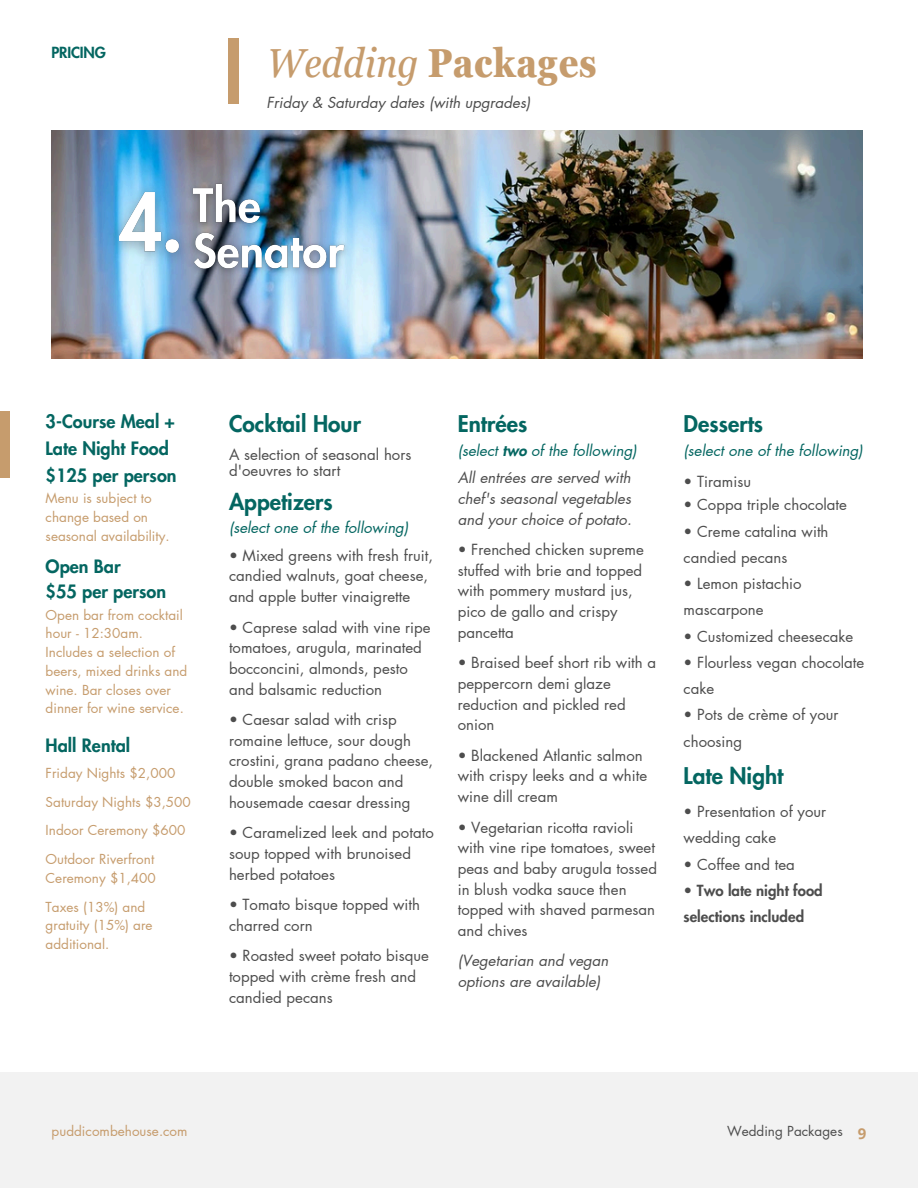
<style>
.page{position:relative;width:918px;height:1188px;background:#fff}
.page>*{position:absolute;margin:0;border:0;box-sizing:border-box;transform-origin:0 0}
.t1{font:700 condensed 40.5px "Georgia Pro";color:#c69c6d}
.t2{font:800 22.5px "Futura LT Pro";color:#046661}
.t3{font:800 18px/26.8px "Futura LT Pro";color:#046661}
.t4{font:15px/20.5px "Futura LT Pro";color:#4d4d4d}
.t5{font:italic 15px/20.5px "Futura LT Pro";color:#4d4d4d;text-align:justify}
.t6{font:italic 15px "Futura LT Pro";color:#046661}
.t7{font:800 15px/26.2px "Futura LT Pro";color:#4d4d4d}
.t8{font:800 15px "Futura LT Pro";letter-spacing:-.015em;color:#046661}
.t9{font:700 15px "Open Sans";color:#c69c6d}
.t10{font:13.5px/18.8px "Futura LT Pro";color:#c69c6d}
.t11{font:13.5px "Futura LT Pro";color:#4d4d4d}
.s1{font-weight:400;font-style:italic}
.s2{font-weight:800}
.s3{font-weight:400}
</style>
<div class="page">
<div style="left:0;top:1072px;width:918px;height:116px;background:#f2f2f2"></div>
<div style="left:0;top:412px;width:10px;height:66px;background:#c69c6d"></div>
<img style="left:52px;top:130px;width:811px;height:228px">
<img style="left:182px;top:173px;width:174px;height:109px">
<img style="left:100px;top:175px;width:100px;height:101px">
<div style="left:229px;top:38px;width:10px;height:66px;background:#c69c6d"></div>
<h4 class="t8" style="left:52px;top:46px;width:56px">PRICING</h4>
<p class="t1" style="left:267px;top:40px;width:331px"><span class="s1">Wedding</span> Packages</p>
<p class="t5" style="left:267px;top:92px;width:265px">Friday &amp; Saturday dates (with upgrades)</p>
<p class="t3" style="left:46px;top:409px;width:132px">3-Course Meal +<br>Late Night Food $125 per person</p>
<p class="t10" style="left:46px;top:490px;width:126px">Menu is subject to change based on seasonal availability.</p>
<h4 class="t3" style="left:46px;top:555px;width:122px;line-height:25px">Open Bar<br>$55 per person</h4>
<h4 class="t10" style="left:46px;top:606px;width:143px">Open bar from cocktail hour - 12:30am.<br>Includes a selection of beers, mixed drinks and wine. Bar closes over dinner for wine service.</h4>
<h4 class="t3" style="left:46px;top:732px;width:86px">Hall Rental</h4>
<h4 class="t10" style="left:46px;top:764px;width:131px">Friday Nights $2,000</h4>
<h4 class="t10" style="left:46px;top:793px;width:147px">Saturday Nights $3,500</h4>
<h4 class="t10" style="left:46px;top:822px;width:141px">Indoor Ceremony $600</h4>
<h4 class="t10" style="left:46px;top:850px;width:112px">Outdoor Riverfront<br>Ceremony $1,400</h4>
<h4 class="t10" style="left:46px;top:898px;width:108px">Taxes (13%) and gratuity (15%) are additional.</h4>
<h4 class="t2" style="left:229px;top:414px;width:133px">Cocktail Hour</h4>
<h4 class="t4" style="left:229px;top:447px;width:184px;line-height:16.2px">A selection of seasonal hors d'oeuvres to start</h4>
<h4 class="t2" style="left:229px;top:491px;width:105px">Appetizers</h4>
<h4 class="t6" style="left:229px;top:521px;width:181px">(select one of the following)</h4>
<h4 class="t4" style="left:229px;top:546px;width:206px">• Mixed greens with fresh fruit, candied walnuts, goat cheese, and apple butter vinaigrette</h4>
<h4 class="t4" style="left:229px;top:618px;width:203px">• Caprese salad with vine ripe tomatoes, arugula, marinated bocconcini, almonds, pesto and balsamic reduction</h4>
<h4 class="t4" style="left:229px;top:710px;width:206px">• Caesar salad with crisp romaine lettuce, sour dough crostini, grana padano cheese, double smoked bacon and housemade caesar dressing</h4>
<h4 class="t4" style="left:229px;top:823px;width:206px">• Caramelized leek and potato soup topped with brunoised herbed potatoes</h4>
<h4 class="t4" style="left:229px;top:895px;width:193px">• Tomato bisque topped with</h4>
<h4 class="t4" style="left:229px;top:916px;width:85px">charred corn</h4>
<h4 class="t4" style="left:229px;top:946px;width:202px">• Roasted sweet potato bisque topped with crème fresh and</h4>
<h4 class="t4" style="left:229px;top:988px;width:105px">candied pecans</h4>
<h4 class="t2" style="left:458px;top:414px;width:71px">Entrées</h4>
<h4 class="t6" style="left:458px;top:443px;width:181px">(select <span class="s2">two</span> of the following)</h4>
<h4 class="t5" style="left:458px;top:468px;width:175px">All entrées are served with chef's seasonal vegetables and your choice of potato.</h4>
<h4 class="t4" style="left:458px;top:540px;width:188px">• Frenched chicken supreme stuffed with brie and topped with pommery mustard jus, pico de gallo and crispy pancetta</h4>
<h4 class="t4" style="left:458px;top:653px;width:200px">• Braised beef short rib with a peppercorn demi glaze reduction and pickled red onion</h4>
<h4 class="t4" style="left:458px;top:746px;width:191px">• Blackened Atlantic salmon with crispy leeks and a white wine dill cream</h4>
<h4 class="t4" style="left:458px;top:818px;width:201px">• Vegetarian ricotta ravioli with vine ripe tomatoes, sweet peas and baby arugula tossed in blush vodka sauce then topped with shaved parmesan and chives</h4>
<h4 class="t5" style="left:458px;top:951px;width:152px">(Vegetarian and vegan options are available)</h4>
<h4 class="t2" style="left:684px;top:414px;width:81px">Desserts</h4>
<h4 class="t6" style="left:684px;top:444px;width:181px">(select one of the following)</h4>
<h4 class="t4" style="left:684px;top:471px;width:69px">• Tiramisu</h4>
<h4 class="t4" style="left:684px;top:495px;width:165px">• Coppa triple chocolate</h4>
<h4 class="t4" style="left:684px;top:519px;width:146px;line-height:26.2px">• Creme catalina with candied pecans</h4>
<h4 class="t4" style="left:684px;top:571px;width:120px;line-height:26.2px">• Lemon pistachio mascarpone</h4>
<h4 class="t4" style="left:684px;top:626px;width:171px">• Customized cheesecake</h4>
<h4 class="t4" style="left:684px;top:650px;width:182px;line-height:26.2px">• Flourless vegan chocolate cake</h4>
<h4 class="t4" style="left:684px;top:702px;width:156px;line-height:26.2px">• Pots de crème of your choosing</h4>
<h4 class="t2" style="left:684px;top:765px;width:101px">Late Night</h4>
<h4 class="t4" style="left:684px;top:799px;width:144px;line-height:26.2px">• Presentation of your wedding cake</h4>
<h4 class="t4" style="left:684px;top:854px;width:113px">• Coffee and tea</h4>
<h4 class="t7" style="left:684px;top:878px;width:141px"><span class="s3">•</span> Two late night food selections included</h4>
<h3 class="t10" style="left:52px;top:1122px;width:138px">puddicombehouse.com</h3>
<h4 class="t11" style="left:727px;top:1124px;width:117px">Wedding Packages</h4>
<p class="t9" style="left:858px;top:1123px;width:10px">9</p>
</div>
